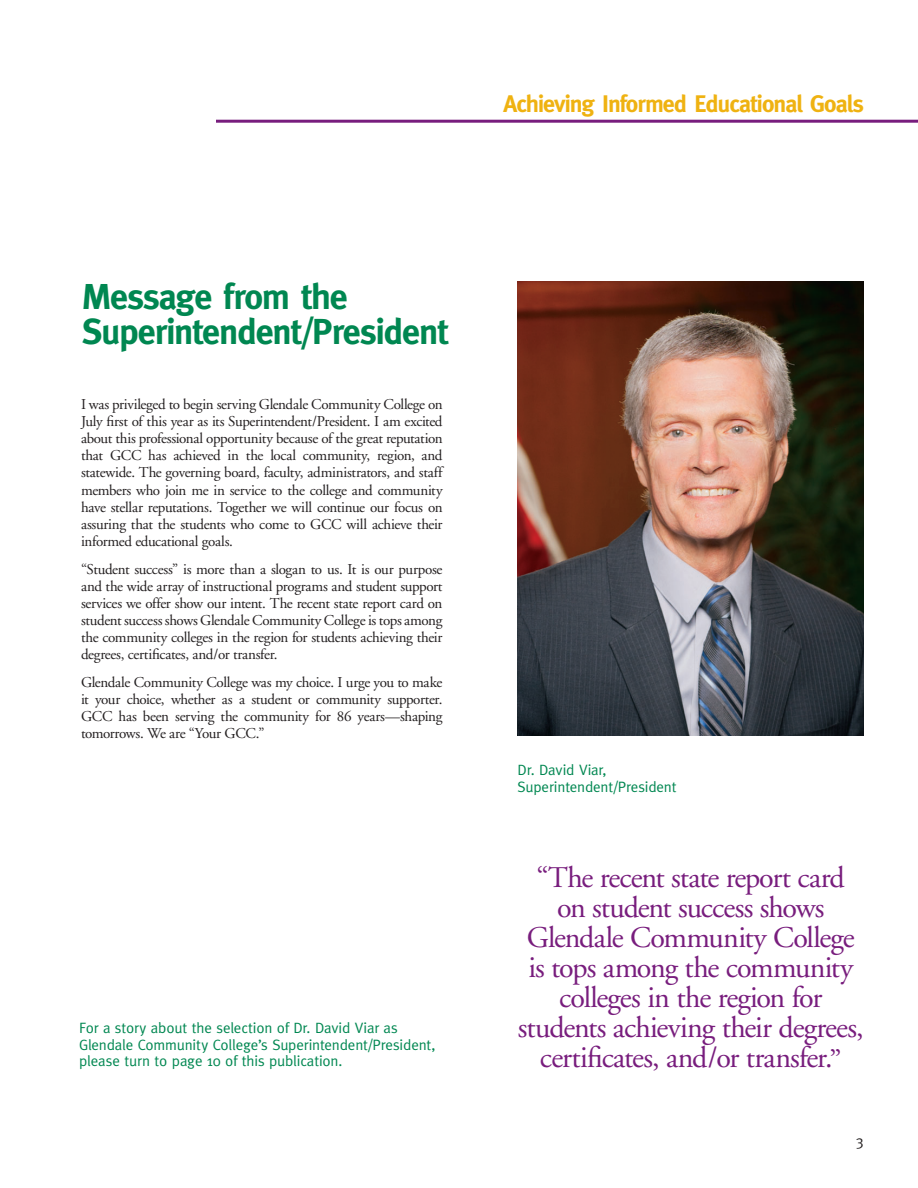
<style>
.page{position:relative;width:918px;height:1188px;background:#fff}
.page>*{position:absolute;margin:0;border:0;box-sizing:border-box;transform-origin:0 0}
.t1{font:700 36px/34.5px "Meta";letter-spacing:-.035em;color:#008751}
.t2{font:30px/30px "Adobe Garamond";letter-spacing:-.03em;color:#781d7d;text-align:center}
.t3{font:700 24px "Meta";letter-spacing:-.04em;color:#efb211}
.t4{font:15px/17.1px "Adobe Garamond";letter-spacing:-.02em;color:#231f20;text-align:justify}
.t5{font:15px/16.5px "Meta";letter-spacing:-.01em;color:#008751}
.t6{font:15px "Meta";color:#231f20}
</style>
<div class="page">
<hr style="left:216px;top:120px;width:702px;height:3px;background:#781d7d">
<img style="left:518px;top:281px;width:346px;height:454px">
<h3 class="t3" style="left:504px;top:94px;width:362px">Achieving Informed Educational Goals</h3>
<h1 class="t1" style="left:82px;top:282px;width:367px">Message from the<br>Superintendent/President</h1>
<p class="t4" style="left:81px;top:397px;width:363px">I was privileged to begin serving Glendale Community College on July first of this year as its Superintendent/President. I am excited about this professional opportunity because of the great reputation that GCC has achieved in the local community, region, and statewide. The governing board, faculty, administrators, and staff members who join me in service to the college and community have stellar reputations. Together we will continue our focus on assuring that the students who come to GCC will achieve their informed educational goals.</p>
<p class="t4" style="left:81px;top:562px;width:363px">“Student success” is more than a slogan to us. It is our purpose and the wide array of instructional programs and student support services we offer show our intent. The recent state report card on student success shows Glendale Community College is tops among the community colleges in the region for students achieving their degrees, certificates, and/or transfer.</p>
<p class="t4" style="left:81px;top:675px;width:363px">Glendale Community College was my choice. I urge you to make it your choice, whether as a student or community supporter.<br>GCC has been serving the community for 86 years—shaping tomorrows. We are “Your GCC.”</p>
<p class="t5" style="left:79px;top:1021px;width:358px">For a story about the selection of Dr. David Viar as<br>Glendale Community College’s Superintendent/President, please turn to page 10 of this publication.</p>
<p class="t5" style="left:518px;top:763px;width:161px">Dr. David Viar,<br>Superintendent/President</p>
<h2 class="t2" style="left:518px;top:865px;width:347px">“The recent state report card<br>on student success shows<br>Glendale Community College is tops among the community colleges in the region for students achieving their degrees, certificates, and/or transfer.”</h2>
<p class="t6" style="left:856px;top:1135px;width:10px">3</p>
</div>
